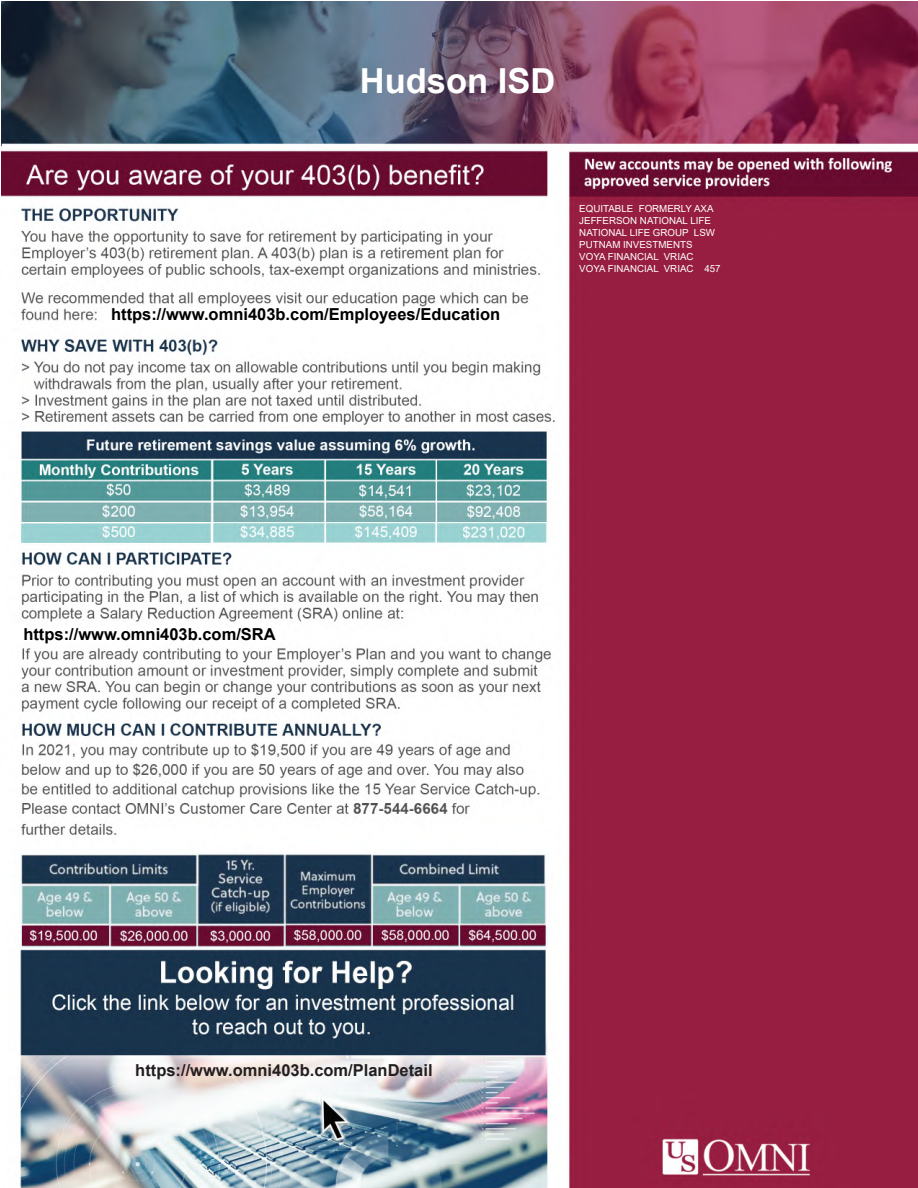
<style>
.page{position:relative;width:918px;height:1188px;background:#fff}
.page>*{position:absolute;margin:0;border:0;box-sizing:border-box;transform-origin:0 0}
.t1{font:700 34.5px "Arial";color:#fff}
.t2{font:700 16.5px "Arial";color:#000}
.t3{font:700 16.5px "Arial";color:#231f20}
.t4{font:9.75px/12px "Arial";color:#fff}
</style>
<div class="page">
<img style="left:2px;top:2px;width:916px;height:1186px">
<h1 class="t1" style="left:360px;top:56px;width:197px">Hudson ISD</h1>
<h2 class="t2" style="left:111px;top:303px;width:391px">https://www.omni403b.com/Employees/Education</h2>
<p class="t4" style="left:579px;top:202px;width:143px">EQUITABLE FORMERLY AXA<br>JEFFERSON NATIONAL LIFE<br>NATIONAL LIFE GROUP LSW<br>PUTNAM INVESTMENTS<br>VOYA FINANCIAL VRIAC<br>VOYA FINANCIAL VRIAC 457</p>
<h2 class="t2" style="left:23px;top:622px;width:254px">https://www.omni403b.com/SRA</h2>
<h2 class="t3" style="left:135px;top:1058px;width:299px">https://www.omni403b.com/PlanDetail</h2>
</div>
